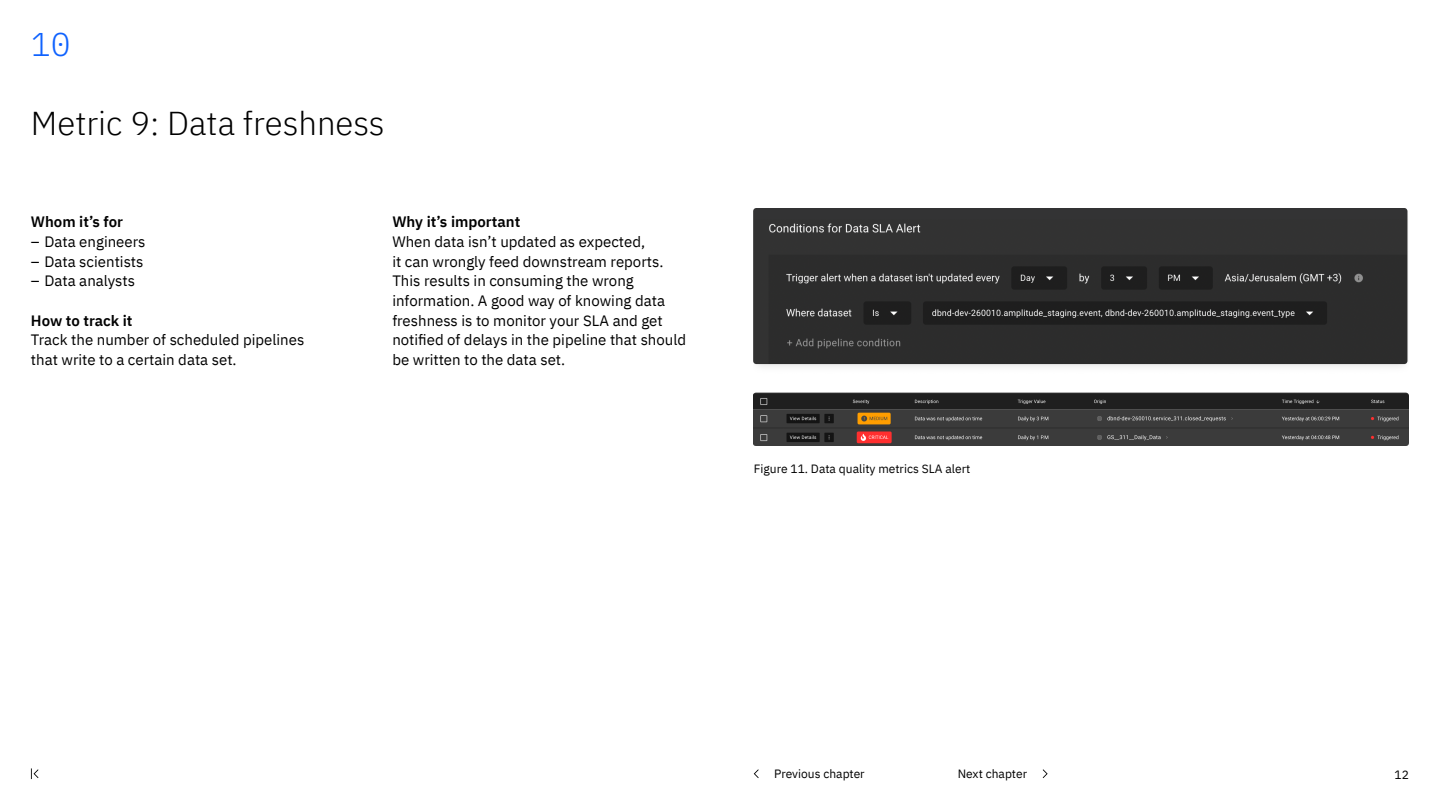
<style>
.page{position:relative;width:1440px;height:810px;background:#fff}
.page>*{position:absolute;margin:0;border:0;box-sizing:border-box;transform-origin:0 0}
.Title_44{font:300 33px "IBM Plex Sans";color:#000}
.Eyebrow_number_44{font:300 33px "IBM Plex Mono";color:#0f62fe}
.Body{font:15px/19.6px "IBM Plex Sans";color:#000}
.Subheading{font:600 15px "IBM Plex Sans";color:#000}
.Navigation{font:12px "IBM Plex Sans";color:#000}
</style>
<div class="page">
<img style="left:754px;top:208px;width:655px;height:238px">
<svg style="left:31px;top:768px;width:8px;height:11px"></svg>
<svg style="left:1043px;top:769px;width:5px;height:9px"></svg>
<svg style="left:754px;top:769px;width:5px;height:9px"></svg>
<p class="Eyebrow_number_44" style="left:31px;top:20px;width:41px">10</p>
<p class="Title_44" style="left:31px;top:98px;width:355px">Metric 9: Data freshness</p>
<p class="Subheading" style="left:31px;top:210px;width:94px">Whom it’s for</p>
<p class="Body" style="left:31px;top:231px;width:116px">– Data engineers</p>
<p class="Body" style="left:31px;top:250px;width:114px">– Data scientists</p>
<p class="Body" style="left:31px;top:270px;width:106px">– Data analysts</p>
<p class="Subheading" style="left:31px;top:309px;width:103px">How to track it</p>
<p class="Body" style="left:31px;top:329px;width:275px">Track the number of scheduled pipelines that write to a certain data set.</p>
<p class="Subheading" style="left:392px;top:210px;width:129px">Why it’s important</p>
<p class="Body" style="left:392px;top:231px;width:295px">When data isn’t updated as expected,<br>it can wrongly feed downstream reports.<br>This results in consuming the wrong information. A good way of knowing data freshness is to monitor your SLA and get notified of delays in the pipeline that should be written to the data set.</p>
<p class="Navigation" style="left:754px;top:460px;width:218px">Figure 11. Data quality metrics SLA alert</p>
<p class="Navigation" style="left:774px;top:764px;width:92px">Previous chapter</p>
<p class="Navigation" style="left:958px;top:764px;width:71px">Next chapter</p>
<p class="Navigation" style="left:1395px;top:765px;width:16px">12</p>
</div>
